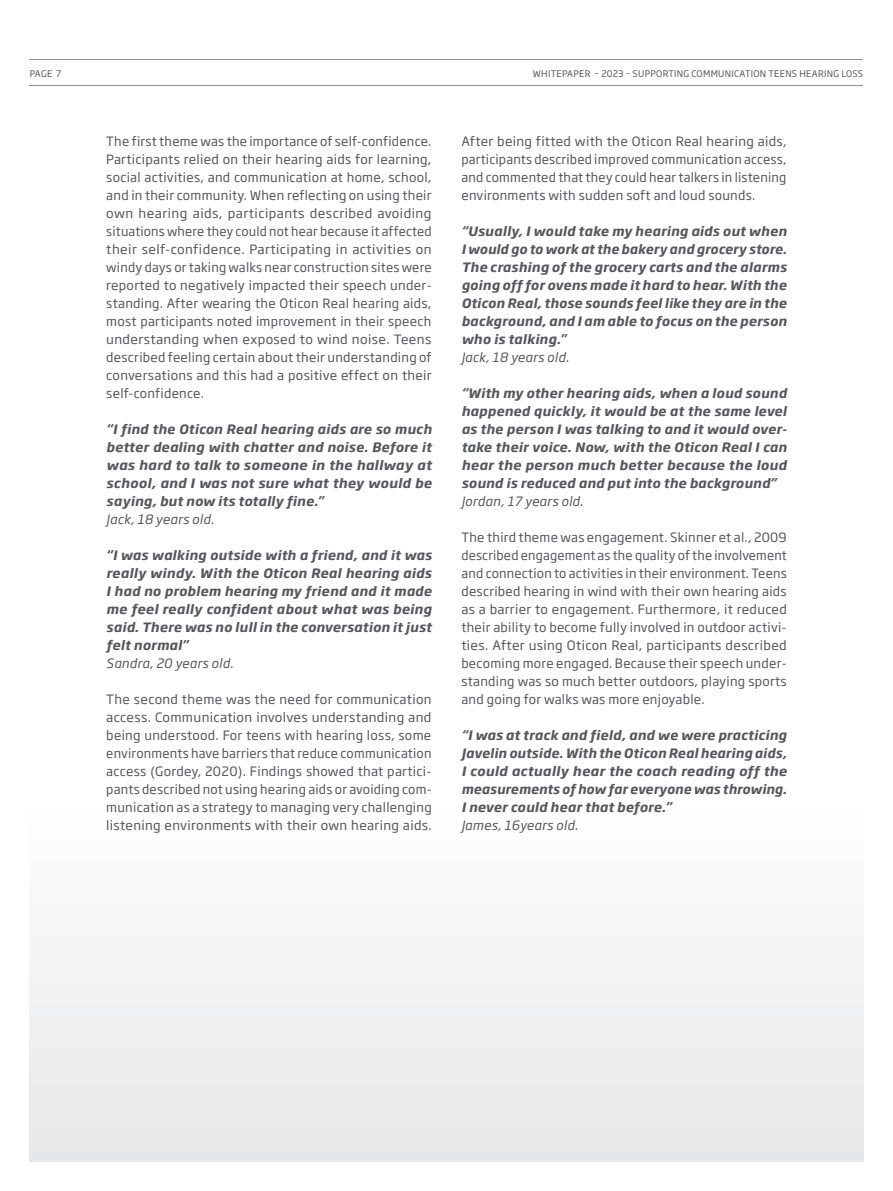
<style>
.page{position:relative;width:893px;height:1191px;background:#fff}
.page>*{position:absolute;margin:0;border:0;box-sizing:border-box;transform-origin:0 0}
.t1{font:12.75px/18px "Soho Gothic Pro";letter-spacing:.02em;color:#57585a;text-align:justify}
.t2{font:italic 700 12.75px/18px "Soho Gothic Pro";letter-spacing:.02em;color:#57585a;text-align:justify}
.t3{font:italic 12.75px "Soho Gothic Pro";letter-spacing:.02em;color:#57585a}
.t4{font:9px "Soho Gothic Pro";letter-spacing:.035em;color:#57585a}
</style>
<div class="page">
<div style="left:30px;top:804px;width:833px;height:357px;background:#f2f3f4"></div>
<hr style="left:30px;top:85px;width:833px;height:1px;background:#928e8b">
<hr style="left:30px;top:60px;width:833px;height:1px;background:#928e8b">
<p class="t4" style="left:30px;top:66px;width:33px">PAGE 7</p>
<p class="t4" style="left:533px;top:66px;width:332px">WHITEPAPER – 2023 – SUPPORTING COMMUNICATION TEENS HEARING LOSS</p>
<p class="t1" style="left:106px;top:132px;width:327px">The first theme was the importance of self-confidence.<br>Participants relied on their hearing aids for learning, social activities, and communication at home, school, and in their community. When reflecting on using their own hearing aids, participants described avoiding situations where they could not hear because it affected their self-confidence. Participating in activities on windy days or taking walks near construction sites were reported to negatively impacted their speech under&shy;standing. After wearing the Oticon Real hearing aids, most participants noted improvement in their speech understanding when exposed to wind noise. Teens described feeling certain about their understanding of conversations and this had a positive effect on their self-confidence.</p>
<p class="t2" style="left:106px;top:420px;width:327px">“I find the Oticon Real hearing aids are so much better dealing with chatter and noise. Before it was hard to talk to someone in the hallway at school, and I was not sure what they would be saying, but now its totally fine.”</p>
<p class="t3" style="left:106px;top:509px;width:109px">Jack, 18 years old.</p>
<p class="t2" style="left:106px;top:546px;width:327px">“I was walking outside with a friend, and it was really windy. With the Oticon Real hearing aids I had no problem hearing my friend and it made me feel really confident about what was being said. There was no lull in the conversation it just felt normal”</p>
<p class="t3" style="left:106px;top:653px;width:128px">Sandra, 20 years old.</p>
<p class="t1" style="left:106px;top:690px;width:327px">The second theme was the need for communication access. Communication involves understanding and being understood. For teens with hearing loss, some environments have barriers that reduce communication access (Gordey, 2020). Findings showed that partici&shy;pants described not using hearing aids or avoiding com&shy;munication as a strategy to managing very challenging listening environments with their own hearing aids.</p>
<p class="t1" style="left:461px;top:132px;width:327px">After being fitted with the Oticon Real hearing aids, participants described improved communication access, and commented that they could hear talkers in listening environments with sudden soft and loud sounds.</p>
<p class="t2" style="left:461px;top:222px;width:327px">“Usually, I would take my hearing aids out when I would go to work at the bakery and grocery store.<br>The crashing of the grocery carts and the alarms going off for ovens made it hard to hear. With the Oticon Real, those sounds feel like they are in the background, and I am able to focus on the person who is talking.”</p>
<p class="t3" style="left:461px;top:347px;width:109px">Jack, 18 years old.</p>
<p class="t2" style="left:461px;top:384px;width:327px">“With my other hearing aids, when a loud sound happened quickly, it would be at the same level as the person I was talking to and it would over&shy;take their voice. Now, with the Oticon Real I can hear the person much better because the loud sound is reduced and put into the background”</p>
<p class="t3" style="left:461px;top:491px;width:123px">Jordan, 17 years old.</p>
<p class="t1" style="left:461px;top:528px;width:327px">The third theme was engagement. Skinner et al., 2009 described engagement as the quality of the involvement and connection to activities in their environment. Teens described hearing in wind with their own hearing aids as a barrier to engagement. Furthermore, it reduced their ability to become fully involved in outdoor activi&shy;ties. After using Oticon Real, participants described becoming more engaged. Because their speech under&shy;standing was so much better outdoors, playing sports and going for walks was more enjoyable.</p>
<p class="t2" style="left:461px;top:726px;width:327px">“I was at track and field, and we were practicing Javelin outside. With the Oticon Real hearing aids, I could actually hear the coach reading off the measurements of how far everyone was throwing.<br>I never could hear that before.”</p>
<p class="t3" style="left:461px;top:815px;width:118px">James, 16years old.</p>
</div>
